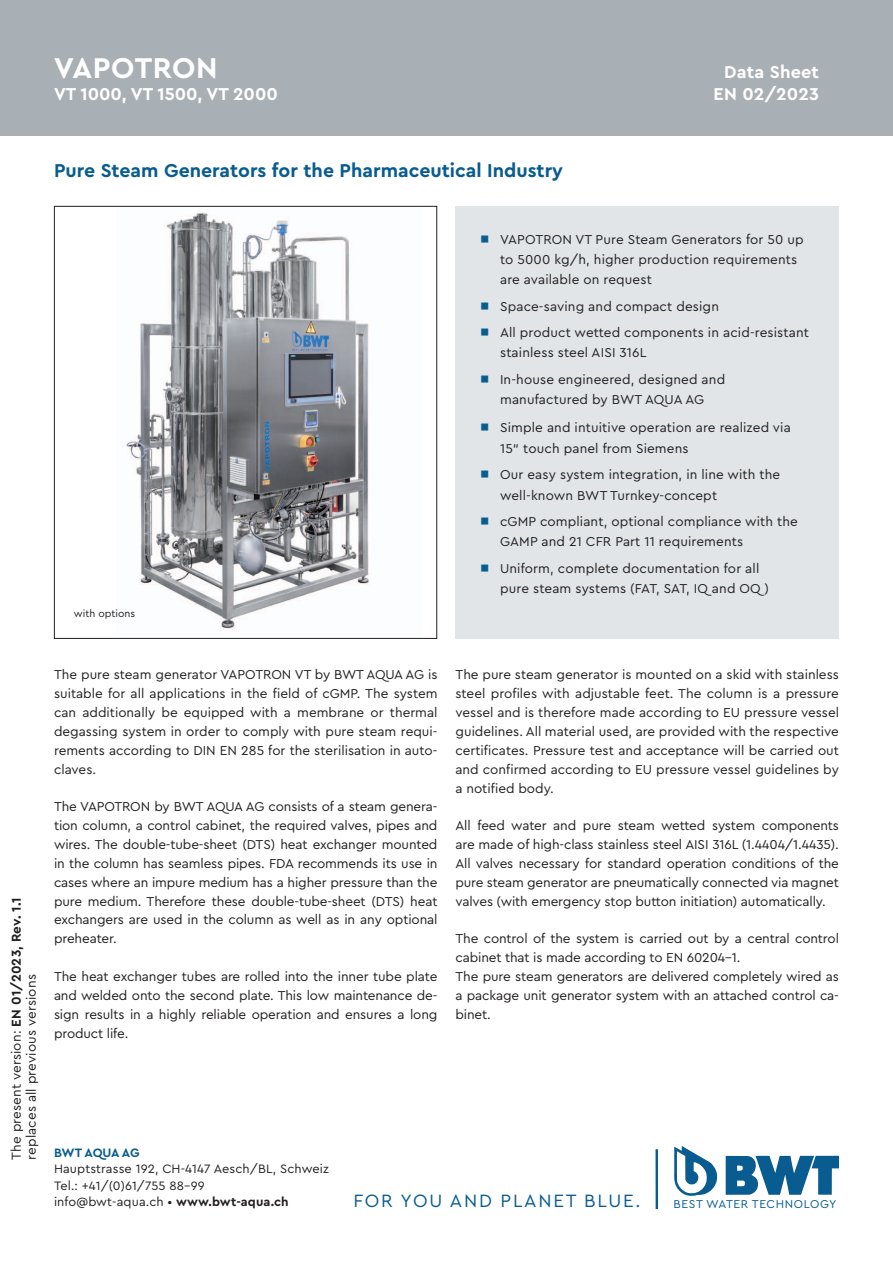
<style>
.page{position:relative;width:893px;height:1263px;background:#fff}
.page>*{position:absolute;margin:0;border:0;box-sizing:border-box;transform-origin:0 0}
.t1{font:700 30px "Cera PRO";letter-spacing:.02em;color:#fff}
.t2{font:700 19.5px "Cera PRO";color:#085c8f}
.t3{font:18.6px "Cera PRO";letter-spacing:.095em;color:#085c8f}
.t4{font:700 18px "Cera PRO";color:#fff}
.t5{font:13.5px/18.9px "Cera PRO";color:#231f20}
.t6{font:12.75px/16.5px "Cera PRO";letter-spacing:.01em;color:#231f20}
.t7{font:700 12.75px "Cera PRO";letter-spacing:-.015em;color:#085c8f}
.t8{font:11.85px "Cera PRO";letter-spacing:.05em;color:#085c8f}
.t9{font:10.5px "Cera PRO";color:#231f20}
.s1{font-weight:700}
</style>
<div class="page">
<div style="left:0;top:0;width:893px;height:136px;background:#a8b0b6"></div>
<hr style="left:655px;top:1149px;width:3px;height:60px;background:#085c8f">
<svg style="left:674px;top:1146px;width:44px;height:50px"></svg>
<svg style="left:726px;top:1156px;width:113px;height:39px"></svg>
<div style="left:455px;top:206px;width:384px;height:433px;background:#e1e5e7"></div>
<img style="left:124px;top:212px;width:246px;height:419px">
<h1 class="t1" style="left:54px;top:48px;width:165px">Vapotron</h1>
<h3 class="t4" style="left:724px;top:60px;width:96px">Data Sheet</h3>
<h3 class="t4" style="left:54px;top:82px;width:225px">VT 1000, VT 1500, VT 2000</h3>
<h3 class="t4" style="left:714px;top:82px;width:107px">EN 02/2023</h3>
<h2 class="t2" style="left:54px;top:158px;width:511px">Pure Steam Generators for the Pharmaceutical Industry</h2>
<p class="t9" style="left:74px;top:607px;width:63px">with options</p>
<p class="t5" style="left:500px;top:229px;width:305px;line-height:19.8px">VAPOTRON VT Pure Steam Generators for 50 up to 5000 kg/h, higher production requirements are available on request</p>
<p class="t5" style="left:500px;top:292px;width:310px;line-height:26.5px">Space-saving and compact design<br>All product wetted components in acid-resistant</p>
<p class="t5" style="left:500px;top:339px;width:227px;line-height:26.5px">stainless steel AISI 316L<br>In-house engineered, designed and</p>
<p class="t5" style="left:500px;top:385px;width:292px;line-height:27.5px">manufactured by BWT AQUA AG<br>Simple and intuitive operation are realized via</p>
<p class="t5" style="left:500px;top:434px;width:282px;line-height:26.5px">15“ touch panel from Siemens<br>Our easy system integration, in line with the</p>
<p class="t5" style="left:500px;top:481px;width:299px;line-height:26.5px">well-known BWT Turnkey-concept<br>cGMP compliant, optional compliance with the</p>
<p class="t5" style="left:500px;top:528px;width:261px;line-height:26.5px">GAMP and 21 CFR Part 11 requirements<br>Uniform, complete documentation for all</p>
<p class="t5" style="left:500px;top:579px;width:270px">pure steam systems (FAT, SAT, IQ and OQ )</p>
<p class="t5" style="left:8px;top:1160px;width:264px;line-height:15px;rotate:-90deg">The present version: <span class="s1">EN 01/2023, Rev. 1.1 </span>replaces all previous versions</p>
<p class="t5" style="left:54px;top:665px;width:385px;text-align:justify">The pure steam generator VAPOTRON VT by BWT AQUA AG is suitable for all applications in the field of cGMP. The system can additionally be equipped with a membrane or thermal degassing system in order to comply with pure steam requi&shy;rements according to DIN EN 285 for the sterilisation in auto&shy;claves.</p>
<p class="t5" style="left:54px;top:797px;width:385px;text-align:justify">The VAPOTRON by BWT AQUA AG consists of a steam genera&shy;tion column, a control cabinet, the required valves, pipes and wires. The double-tube-sheet (DTS) heat exchanger mounted in the column has seamless pipes. FDA recommends its use in cases where an impure medium has a higher pressure than the pure medium. Therefore these double-tube-sheet (DTS) heat exchangers are used in the column as well as in any optional preheater.</p>
<p class="t5" style="left:54px;top:966px;width:385px;text-align:justify">The heat exchanger tubes are rolled into the inner tube plate and welded onto the second plate. This low maintenance de&shy;sign results in a highly reliable operation and ensures a long product life.</p>
<p class="t5" style="left:455px;top:665px;width:385px;text-align:justify">The pure steam generator is mounted on a skid with stainless steel profiles with adjustable feet. The column is a pressure vessel and is therefore made according to EU pressure vessel guidelines. All material used, are provided with the respective certificates. Pressure test and acceptance will be carried out and confirmed according to EU pressure vessel guidelines by a notified body.</p>
<p class="t5" style="left:455px;top:816px;width:385px;text-align:justify">All feed water and pure steam wetted system components are made of high-class stainless steel AISI 316L (1.4404/1.4435).<br>All valves necessary for standard operation conditions of the pure steam generator are pneumatically connected via magnet valves (with emergency stop button initiation) automatically.</p>
<p class="t5" style="left:455px;top:929px;width:385px">The control of the system is carried out by a central control cabinet that is made according to EN 60204-1.<br>The pure steam generators are delivered completely wired as a package unit generator system with an attached control ca&shy;binet.</p>
<p class="t7" style="left:54px;top:1144px;width:87px">BWT AQUA AG</p>
<p class="t6" style="left:54px;top:1160px;width:276px">Hauptstrasse 192, CH-4147 Aesch/BL, Schweiz<br>Tel.: +41/(0)61/755 88-99<br>info@bwt-aqua.ch • <span class="s1">www.bwt-aqua.ch</span></p>
<h3 class="t3" style="left:353px;top:1189px;width:288px">FOR YOU AND PLANET BLUE.</h3>
<p class="t8" style="left:674px;top:1196px;width:165px">BEST WATER TECHNOLOGY</p>
</div>
